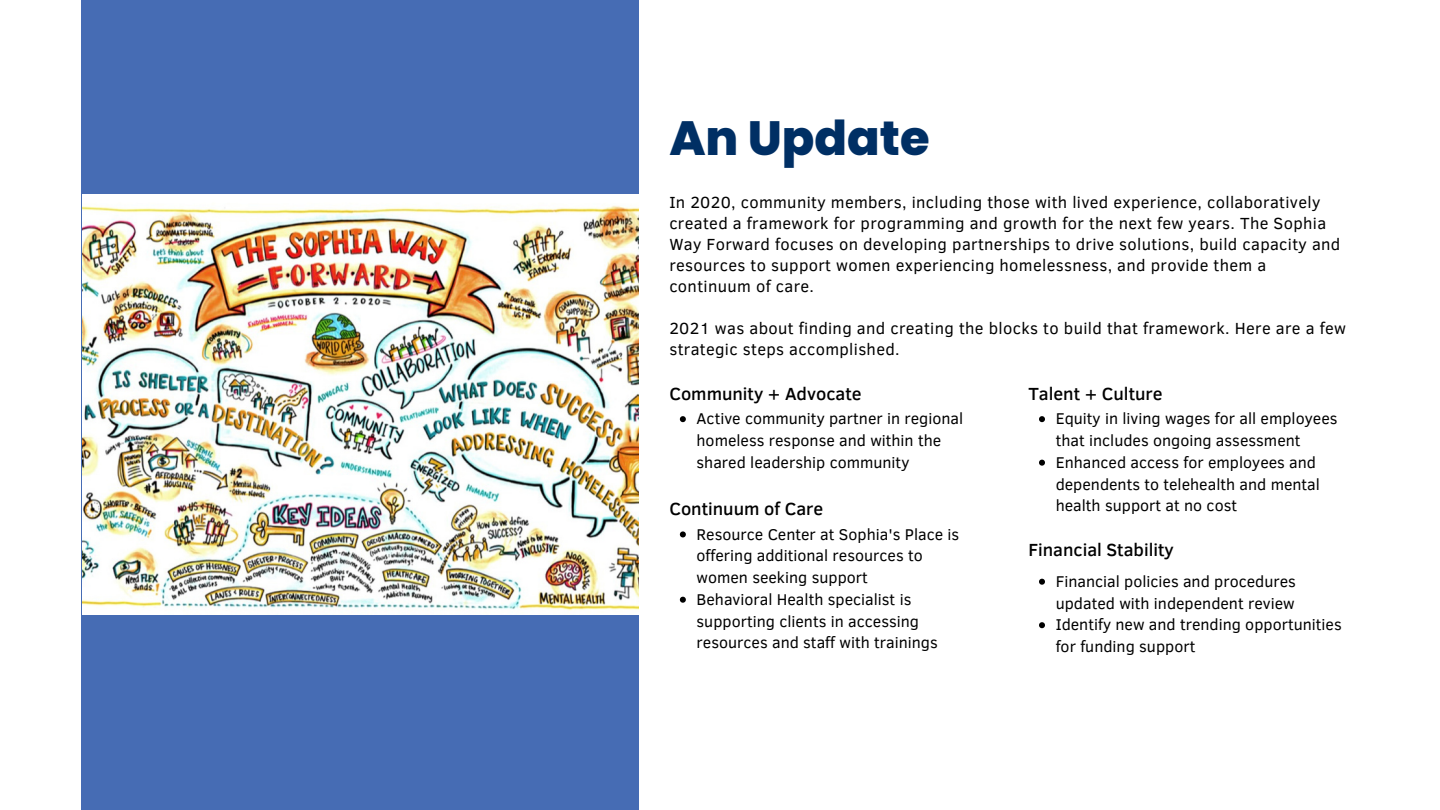
<style>
.page{position:relative;width:1440px;height:810px;background:#fff}
.page>*{position:absolute;margin:0;border:0;box-sizing:border-box;transform-origin:0 0}
.t1{font:800 48px "Poppins";color:#002f64}
.t2{font:500 18px "Clear Sans";color:#000}
.t3{font:16.5px/21px "Clear Sans";letter-spacing:.02em;color:#000}
.t4{font:16px/21.8px "Clear Sans";color:#000}
</style>
<div class="page">
<div style="left:81px;top:0;width:558px;height:810px;background:#466cb4"></div>
<img style="left:82px;top:195px;width:557px;height:420px">
<svg style="left:680px;top:416px;width:6px;height:6px"></svg>
<svg style="left:1039px;top:416px;width:6px;height:6px"></svg>
<svg style="left:1039px;top:460px;width:6px;height:6px"></svg>
<svg style="left:1039px;top:579px;width:6px;height:6px"></svg>
<svg style="left:1039px;top:622px;width:6px;height:6px"></svg>
<svg style="left:680px;top:531px;width:6px;height:6px"></svg>
<svg style="left:680px;top:597px;width:6px;height:6px"></svg>
<h1 class="t1" style="left:669px;top:104px;width:262px">An Update</h1>
<p class="t3" style="left:669px;top:191px;width:673px">In 2020, community members, including those with lived experience, collaboratively created a framework for programming and growth for the next few years. The Sophia Way Forward focuses on developing partnerships to drive solutions, build capacity and resources to support women experiencing homelessness, and provide them a continuum of care.</p>
<p class="t3" style="left:669px;top:317px;width:678px">2021 was about finding and creating the blocks to build that framework. Here are a few strategic steps accomplished.</p>
<p class="t2" style="left:669px;top:380px;width:194px">Community + Advocate</p>
<p class="t4" style="left:697px;top:407px;width:268px">Active community partner in regional homeless response and within the shared leadership community</p>
<p class="t2" style="left:669px;top:496px;width:155px">Continuum of Care</p>
<p class="t4" style="left:697px;top:522px;width:264px">Resource Center at Sophia's Place is offering additional resources to women seeking support<br>Behavioral Health specialist is supporting clients in accessing resources and staff with trainings</p>
<p class="t2" style="left:1029px;top:380px;width:136px">Talent + Culture</p>
<p class="t4" style="left:1056px;top:407px;width:283px">Equity in living wages for all employees that includes ongoing assessment Enhanced access for employees and dependents to telehealth and mental health support at no cost</p>
<p class="t2" style="left:1029px;top:537px;width:147px">Financial Stability</p>
<p class="t4" style="left:1056px;top:570px;width:288px">Financial policies and procedures updated with independent review<br>Identify new and trending opportunities for funding support</p>
</div>
